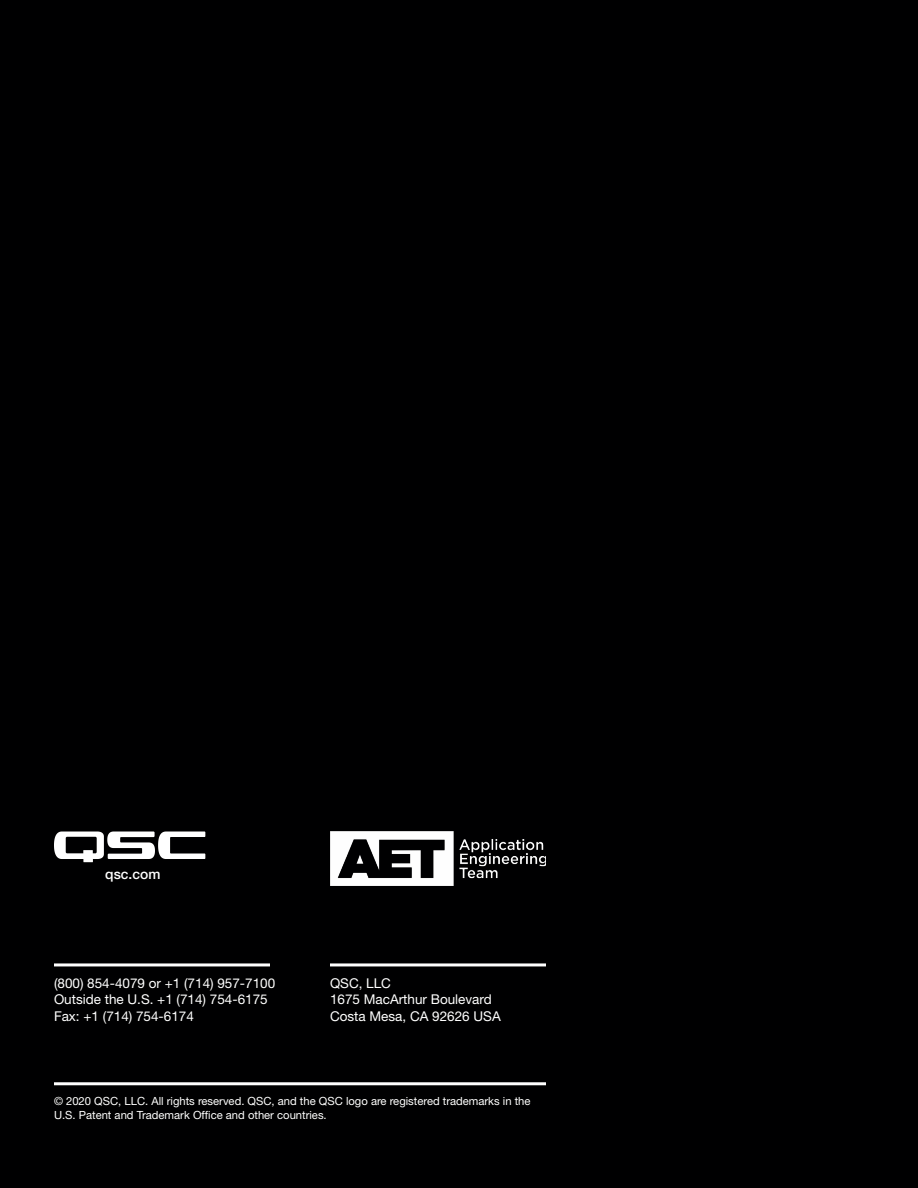
<style>
.page{position:relative;width:918px;height:1188px;background:#000001}
.page>*{position:absolute;margin:0;border:0;box-sizing:border-box;transform-origin:0 0}
.t1{font:500 13.8px "Helvetica Neue LT Pro";color:#fff}
.t2{font:13.5px/16.5px "Helvetica Neue LT Pro";color:#fff}
.t3{font:11.25px/13.5px "Helvetica Neue LT Pro";color:#fff}
</style>
<div class="page">
<hr style="left:54px;top:963px;width:216px;height:3px;background:#fff">
<hr style="left:330px;top:963px;width:216px;height:3px;background:#fff">
<hr style="left:54px;top:1082px;width:492px;height:3px;background:#fff">
<svg style="left:54px;top:832px;width:151px;height:30px"></svg>
<img style="left:330px;top:831px;width:216px;height:54px">
<p class="t1" style="left:105px;top:865px;width:57px">qsc.com</p>
<p class="t2" style="left:54px;top:974px;width:223px">(800) 854-4079 or +1 (714) 957-7100<br>Outside the U.S. +1 (714) 754-6175<br>Fax: +1 (714) 754-6174</p>
<p class="t2" style="left:330px;top:974px;width:172px">QSC, LLC<br>1675 MacArthur Boulevard<br>Costa Mesa, CA 92626 USA</p>
<p class="t3" style="left:54px;top:1094px;width:478px">© 2020 QSC, LLC. All rights reserved. QSC, and the QSC logo are registered trademarks in the<br>U.S. Patent and Trademark Office and other countries.</p>
</div>
